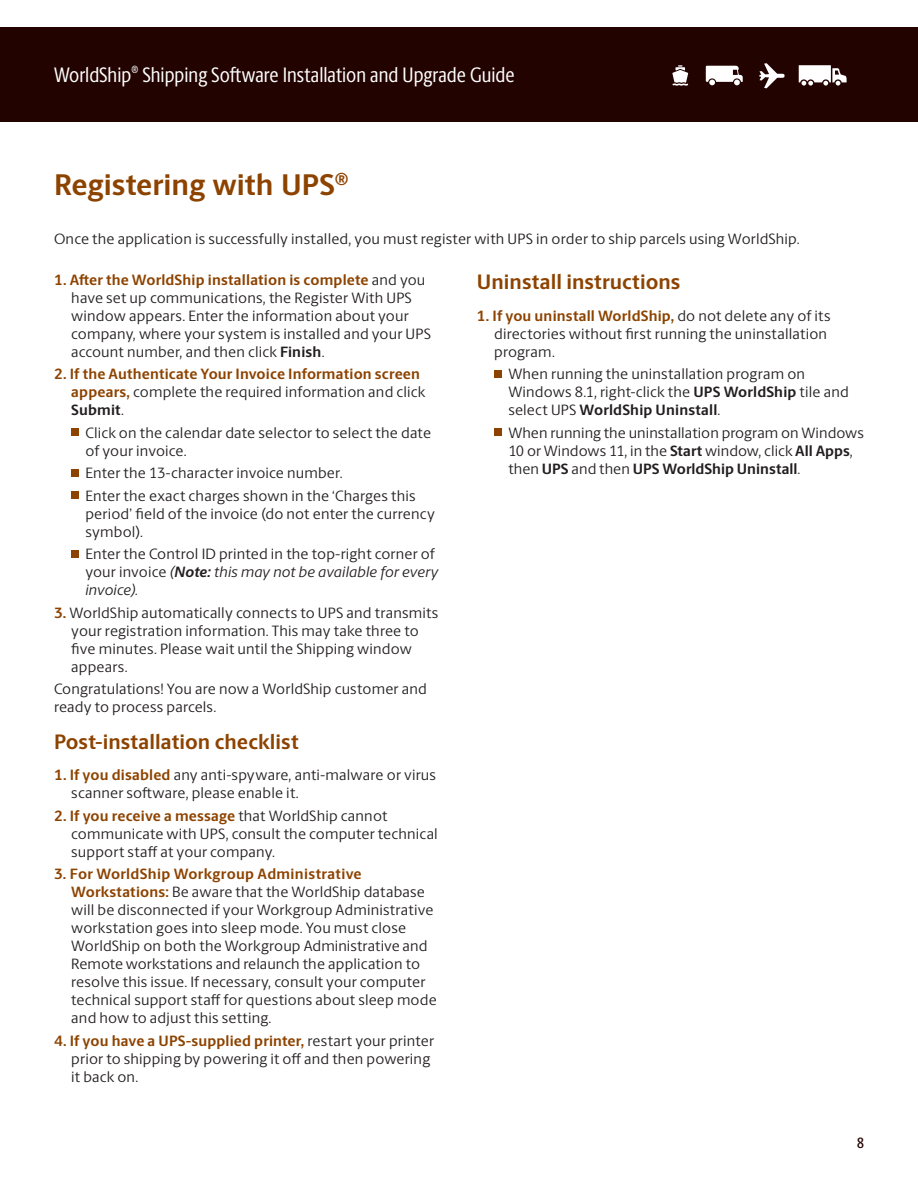
<style>
.page{position:relative;width:918px;height:1188px;background:#fff}
.page>*{position:absolute;margin:0;border:0;box-sizing:border-box;transform-origin:0 0}
.t1{font:700 30px "UPS Berlingske Sans";color:#8d4300}
.t2{font:21px "UPS Berlingske Sans Cn";color:#fff}
.t3{font:700 21px "UPS Berlingske Sans";color:#8d4300}
.t4{font:15px/18px "UPS Berlingske Sans";letter-spacing:.01em;color:#231f20}
.t5{font:700 15px/18px "UPS Berlingske Sans";letter-spacing:.01em;color:#8d4300}
.t6{font:500 15px "UPS Berlingske Sans Cn";color:#230300}
.s1{font-weight:700;color:#8d4300}
.s2{font-weight:700}
.s3{font-weight:400;color:#231f20}
.s4{color:#231f20}
.s5{font-style:italic}
.s6{font-weight:700;font-style:italic}
</style>
<div class="page">
<div style="left:0;top:27px;width:918px;height:95px;background:#230300"></div>
<svg style="left:672px;top:65px;width:16px;height:21px"></svg>
<svg style="left:706px;top:66px;width:37px;height:20px"></svg>
<svg style="left:759px;top:63px;width:26px;height:25px"></svg>
<svg style="left:799px;top:65px;width:48px;height:21px"></svg>
<div style="left:71px;top:428px;width:8px;height:8px;background:#8d4300"></div>
<div style="left:71px;top:469px;width:8px;height:8px;background:#8d4300"></div>
<div style="left:71px;top:491px;width:8px;height:8px;background:#8d4300"></div>
<div style="left:71px;top:550px;width:8px;height:8px;background:#8d4300"></div>
<div style="left:494px;top:370px;width:8px;height:8px;background:#8d4300"></div>
<div style="left:494px;top:428px;width:8px;height:8px;background:#8d4300"></div>
<h2 class="t2" style="left:54px;top:60px;width:462px">WorldShip<sup>®</sup> Shipping Software Installation and Upgrade Guide</h2>
<h1 class="t1" style="left:54px;top:162px;width:296px">Registering with UPS<sup>®</sup></h1>
<p class="t4" style="left:54px;top:229px;width:747px">Once the application is successfully installed, you must register with UPS in order to ship parcels using WorldShip.</p>
<p class="t4" style="left:71px;top:270px;width:361px;text-indent:-17px"><span class="s1">1. After the WorldShip installation is complete</span> and you have set up communications, the Register With UPS window appears. Enter the information about your company, where your system is installed and your UPS account number, and then click <span class="s2">Finish</span>.</p>
<p class="t5" style="left:71px;top:365px;width:356px;text-indent:-17px">2. If the Authenticate Your Invoice Information screen appears, <span class="s3">complete the required information and click<br></span><span class="s4">Submit</span><span class="s3">.</span></p>
<p class="t4" style="left:85px;top:423px;width:347px">Click on the calendar date selector to select the date of your invoice.</p>
<p class="t4" style="left:85px;top:461px;width:332px;line-height:22.5px">Enter the 13-character invoice number.<br>Enter the exact charges shown in the ‘Charges this</p>
<p class="t4" style="left:85px;top:504px;width:351px">period’ field of the invoice (do not enter the currency symbol).</p>
<p class="t4" style="left:85px;top:544px;width:355px">Enter the Control ID printed in the top-right corner of your invoice <span class="s5">(</span><span class="s6">Note:</span> <span class="s5">this may not be available for every invoice).</span></p>
<p class="t4" style="left:71px;top:603px;width:369px;text-indent:-17px"><span class="s1">3.</span> WorldShip automatically connects to UPS and transmits your registration information. This may take three to five minutes. Please wait until the Shipping window appears.</p>
<p class="t4" style="left:54px;top:679px;width:374px">Congratulations! You are now a WorldShip customer and ready to process parcels.</p>
<h2 class="t3" style="left:54px;top:726px;width:246px">Post-installation checklist</h2>
<p class="t4" style="left:71px;top:766px;width:366px;text-indent:-17px"><span class="s1">1. If you disabled</span> any anti-spyware, anti-malware or virus scanner software, please enable it.</p>
<p class="t4" style="left:71px;top:806px;width:368px;text-indent:-17px"><span class="s1">2. If you receive a message</span> that WorldShip cannot communicate with UPS, consult the computer technical support staff at your company.</p>
<p class="t4" style="left:71px;top:865px;width:367px;text-indent:-17px"><span class="s1">3. For WorldShip Workgroup Administrative Workstations:</span> Be aware that the WorldShip database will be disconnected if your Workgroup Administrative workstation goes into sleep mode. You must close WorldShip on both the Workgroup Administrative and Remote workstations and relaunch the application to resolve this issue. If necessary, consult your computer technical support staff for questions about sleep mode and how to adjust this setting.</p>
<p class="t4" style="left:71px;top:1031px;width:364px;text-indent:-17px"><span class="s1">4. If you have a UPS-supplied printer,</span> restart your printer prior to shipping by powering it off and then powering it back on.</p>
<h2 class="t3" style="left:477px;top:266px;width:205px">Uninstall instructions</h2>
<p class="t4" style="left:494px;top:306px;width:338px;text-indent:-17px"><span class="s1">1. If you uninstall WorldShip,</span> do not delete any of its directories without first running the uninstallation program.</p>
<p class="t4" style="left:508px;top:364px;width:342px">When running the uninstallation program on<br>Windows 8.1, right-click the <span class="s2">UPS WorldShip</span> tile and select UPS <span class="s2">WorldShip Uninstall</span>.</p>
<p class="t4" style="left:508px;top:423px;width:357px">When running the uninstallation program on Windows<br>10 or Windows 11, in the <span class="s2">Start</span> window, click <span class="s2">All Apps</span>, then <span class="s2">UPS</span> and then <span class="s2">UPS WorldShip Uninstall</span>.</p>
<p class="t6" style="left:857px;top:1132px;width:8px">8</p>
</div>
